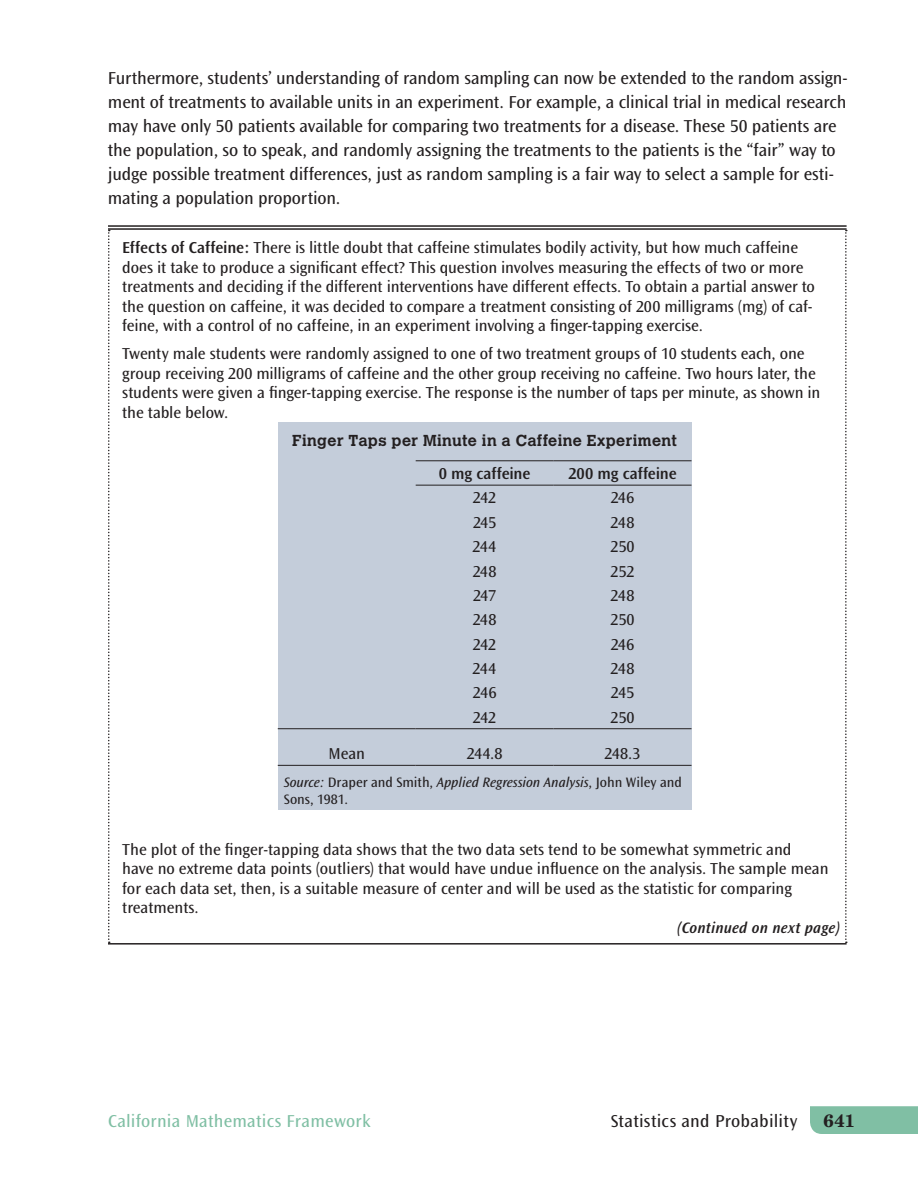
<style>
.page{position:relative;width:918px;height:1188px;background:#fff}
.page>*{position:absolute;margin:0;border:0;box-sizing:border-box;transform-origin:0 0}
.t1{font:18px/24px "Ocean Sans MM 403 475";letter-spacing:-.01em;color:#231f20}
.t2{font:18px "Ocean Sans MM 403 475";letter-spacing:.01em;color:#80bfa4}
.t3{font:18px "Ocean Sans MM 403 475";letter-spacing:.015em;color:#231f20}
.t4{font:700 18px "New Century Schlbk";color:#231f20}
.t5{font:16.5px/19.5px "Ocean Sans MM 403 475";letter-spacing:-.005em;color:#231f20}
.t6{font:16.5px "Ocean Sans MM 512 475";letter-spacing:-.01em;color:#231f20}
.t7{font:700 15.75px "Calvert";letter-spacing:.025em;color:#231f20}
.t8{font:15.75px "Ocean Sans MM It 512 475";letter-spacing:.01em;color:#231f20}
.t9{font:14.25px/16.5px "Ocean Sans MM 403 475";color:#231f20}
.s1{font-family:"Ocean Sans MM 512 475"}
.s2{font-family:"Ocean Sans MM It 403 475"}
</style>
<div class="page">
<div style="left:810px;top:1106px;width:108px;height:28px;background:#80bfa4"></div>
<hr style="left:108px;top:943px;width:739px;height:2px;background:#231f20">
<hr style="left:108px;top:225px;width:739px;height:2px;background:#231f20">
<hr style="left:108px;top:228px;width:739px;height:2px;background:#231f20">
<svg style="left:108px;top:230px;width:2px;height:713px"></svg>
<svg style="left:845px;top:230px;width:2px;height:713px"></svg>
<div style="left:278px;top:422px;width:414px;height:39px;background:#c4cdda"></div>
<div style="left:278px;top:461px;width:138px;height:24px;background:#c4cdda"></div>
<div style="left:416px;top:461px;width:138px;height:24px;background:#c4cdda"></div>
<div style="left:554px;top:461px;width:138px;height:24px;background:#c4cdda"></div>
<div style="left:278px;top:765px;width:414px;height:45px;background:#c4cdda"></div>
<hr style="left:416px;top:460px;width:138px;height:1px;background:#231f20">
<hr style="left:554px;top:460px;width:138px;height:1px;background:#231f20">
<div style="left:278px;top:485px;width:138px;height:25px;background:#c4cdda"></div>
<div style="left:416px;top:485px;width:138px;height:25px;background:#c4cdda"></div>
<div style="left:554px;top:485px;width:138px;height:25px;background:#c4cdda"></div>
<div style="left:278px;top:510px;width:138px;height:24px;background:#c4cdda"></div>
<div style="left:416px;top:510px;width:138px;height:24px;background:#c4cdda"></div>
<div style="left:554px;top:510px;width:138px;height:24px;background:#c4cdda"></div>
<div style="left:278px;top:534px;width:138px;height:24px;background:#c4cdda"></div>
<div style="left:416px;top:534px;width:138px;height:24px;background:#c4cdda"></div>
<div style="left:554px;top:534px;width:138px;height:24px;background:#c4cdda"></div>
<div style="left:278px;top:558px;width:138px;height:25px;background:#c4cdda"></div>
<div style="left:416px;top:558px;width:138px;height:25px;background:#c4cdda"></div>
<div style="left:554px;top:558px;width:138px;height:25px;background:#c4cdda"></div>
<div style="left:278px;top:583px;width:138px;height:24px;background:#c4cdda"></div>
<div style="left:416px;top:583px;width:138px;height:24px;background:#c4cdda"></div>
<div style="left:554px;top:583px;width:138px;height:24px;background:#c4cdda"></div>
<div style="left:278px;top:607px;width:138px;height:24px;background:#c4cdda"></div>
<div style="left:416px;top:607px;width:138px;height:24px;background:#c4cdda"></div>
<div style="left:554px;top:607px;width:138px;height:24px;background:#c4cdda"></div>
<div style="left:278px;top:631px;width:138px;height:25px;background:#c4cdda"></div>
<div style="left:416px;top:631px;width:138px;height:25px;background:#c4cdda"></div>
<div style="left:554px;top:631px;width:138px;height:25px;background:#c4cdda"></div>
<div style="left:278px;top:656px;width:138px;height:24px;background:#c4cdda"></div>
<div style="left:416px;top:656px;width:138px;height:24px;background:#c4cdda"></div>
<div style="left:554px;top:656px;width:138px;height:24px;background:#c4cdda"></div>
<div style="left:278px;top:680px;width:138px;height:24px;background:#c4cdda"></div>
<div style="left:416px;top:680px;width:138px;height:24px;background:#c4cdda"></div>
<div style="left:554px;top:680px;width:138px;height:24px;background:#c4cdda"></div>
<div style="left:278px;top:704px;width:138px;height:25px;background:#c4cdda"></div>
<div style="left:416px;top:704px;width:138px;height:25px;background:#c4cdda"></div>
<div style="left:554px;top:704px;width:138px;height:25px;background:#c4cdda"></div>
<div style="left:278px;top:729px;width:138px;height:36px;background:#c4cdda"></div>
<div style="left:416px;top:729px;width:138px;height:36px;background:#c4cdda"></div>
<div style="left:554px;top:729px;width:138px;height:36px;background:#c4cdda"></div>
<hr style="left:416px;top:485px;width:138px;height:1px;background:#231f20">
<hr style="left:554px;top:485px;width:138px;height:1px;background:#231f20">
<hr style="left:278px;top:728px;width:138px;height:1px;background:#231f20">
<hr style="left:416px;top:728px;width:138px;height:1px;background:#231f20">
<hr style="left:554px;top:728px;width:138px;height:1px;background:#231f20">
<hr style="left:278px;top:765px;width:138px;height:1px;background:#231f20">
<hr style="left:416px;top:765px;width:138px;height:1px;background:#231f20">
<hr style="left:554px;top:765px;width:138px;height:1px;background:#231f20">
<p class="t1" style="left:108px;top:66px;width:741px">Furthermore, students’ understanding of random sampling can now be extended to the random assign&shy;ment of treatments to available units in an experiment. For example, a clinical trial in medical research may have only 50 patients available for comparing two treatments for a disease. These 50 patients are the population, so to speak, and randomly assigning the treatments to the patients is the “fair” way to judge possible treatment differences, just as random sampling is a fair way to select a sample for esti&shy;mating a population proportion.</p>
<p class="t5" style="left:122px;top:238px;width:694px"><span class="s1">Effects of Caffeine:</span> There is little doubt that caffeine stimulates bodily activity, but how much caffeine does it take to produce a significant effect? This question involves measuring the effects of two or more treatments and deciding if the different interventions have different effects. To obtain a partial answer to the question on caffeine, it was decided to compare a treatment consisting of 200 milligrams (mg) of caf&shy;feine, with a control of no caffeine, in an experiment involving a finger-tapping exercise.</p>
<p class="t5" style="left:122px;top:344px;width:700px">Twenty male students were randomly assigned to one of two treatment groups of 10 students each, one group receiving 200 milligrams of caffeine and the other group receiving no caffeine. Two hours later, the students were given a finger-tapping exercise. The response is the number of taps per minute, as shown in the table below.</p>
<p class="t7" style="left:292px;top:431px;width:386px">Finger Taps per Minute in a Caffeine Experiment</p>
<p class="t6" style="left:439px;top:465px;width:93px">0 mg caffeine</p>
<p class="t6" style="left:568px;top:465px;width:110px">200 mg caffeine</p>
<p class="t5" style="left:473px;top:489px;width:25px">242</p>
<p class="t5" style="left:611px;top:489px;width:25px">246</p>
<p class="t5" style="left:473px;top:513px;width:25px">245</p>
<p class="t5" style="left:611px;top:513px;width:25px">248</p>
<p class="t5" style="left:473px;top:537px;width:26px">244</p>
<p class="t5" style="left:610px;top:537px;width:26px">250</p>
<p class="t5" style="left:473px;top:562px;width:25px">248</p>
<p class="t5" style="left:611px;top:562px;width:26px">252</p>
<p class="t5" style="left:473px;top:586px;width:25px">247</p>
<p class="t5" style="left:611px;top:586px;width:25px">248</p>
<p class="t5" style="left:473px;top:610px;width:25px">248</p>
<p class="t5" style="left:610px;top:610px;width:26px">250</p>
<p class="t5" style="left:473px;top:635px;width:25px">242</p>
<p class="t5" style="left:611px;top:635px;width:25px">246</p>
<p class="t5" style="left:473px;top:659px;width:26px">244</p>
<p class="t5" style="left:611px;top:659px;width:25px">248</p>
<p class="t5" style="left:473px;top:683px;width:25px">246</p>
<p class="t5" style="left:611px;top:683px;width:25px">245</p>
<p class="t5" style="left:473px;top:708px;width:25px">242</p>
<p class="t5" style="left:610px;top:708px;width:26px">250</p>
<p class="t5" style="left:329px;top:744px;width:38px">Mean</p>
<p class="t5" style="left:467px;top:744px;width:37px">244.8</p>
<p class="t5" style="left:605px;top:744px;width:38px">248.3</p>
<p class="t9" style="left:284px;top:775px;width:400px"><span class="s2">Source:</span> Draper and Smith, <span class="s2">Applied Regression Analysis</span>, John Wiley and<br>Sons, 1981.</p>
<p class="t5" style="left:122px;top:840px;width:708px">The plot of the finger-tapping data shows that the two data sets tend to be somewhat symmetric and<br>have no extreme data points (outliers) that would have undue influence on the analysis. The sample mean for each data set, then, is a suitable measure of center and will be used as the statistic for comparing treatments.</p>
<p class="t8" style="left:677px;top:919px;width:164px">(Continued on next page)</p>
<p class="t2" style="left:108px;top:1111px;width:264px">California Mathematics Framework</p>
<p class="t3" style="left:611px;top:1111px;width:188px">Statistics and Probability</p>
<p class="t4" style="left:823px;top:1109px;width:33px">641</p>
</div>
